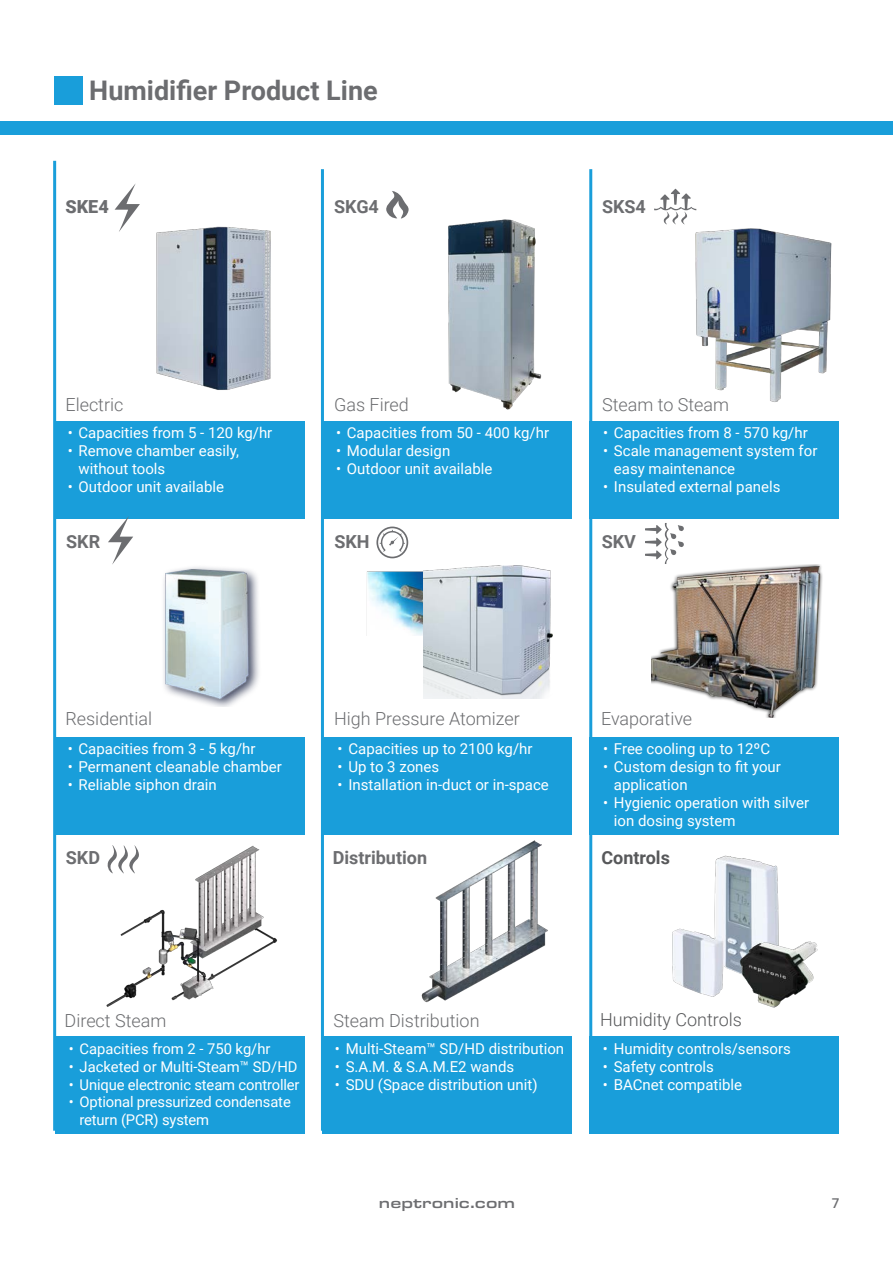
<style>
.page{position:relative;width:893px;height:1263px;background:#fff}
.page>*{position:absolute;margin:0;border:0;box-sizing:border-box;transform-origin:0 0}
.t1{font:700 27px "Roboto";color:#6c6d70}
.t2{font:300 18px "Roboto";color:#6c6d70}
.t3{font:700 18px "Roboto";color:#6c6d70}
.t4{font:300 18px "Roboto";color:#57585a}
.t5{font:700 18px "Roboto";color:#57585a}
.t6{font:900 18px "Roboto";color:#6c6d70}
.t7{font:15px/18px "Roboto";color:#fff}
.t8{font:500 15px "Eurostile Ext";color:#6c6d70}
.t9{font:14.85px/17.7px "Roboto";letter-spacing:-.01em;color:#fff}
.t10{font:500 13.5px "Roboto";color:#6c6d70}
</style>
<div class="page">
<div style="left:0;top:122px;width:893px;height:13px;background:#199eda"></div>
<div style="left:589px;top:1036px;width:250px;height:97px;background:#199eda"></div>
<div style="left:589px;top:737px;width:250px;height:97px;background:#199eda"></div>
<div style="left:589px;top:422px;width:250px;height:97px;background:#199eda"></div>
<div style="left:322px;top:1036px;width:250px;height:97px;background:#199eda"></div>
<div style="left:322px;top:737px;width:250px;height:97px;background:#199eda"></div>
<div style="left:322px;top:422px;width:250px;height:97px;background:#199eda"></div>
<div style="left:55px;top:1036px;width:250px;height:97px;background:#199eda"></div>
<div style="left:55px;top:737px;width:250px;height:97px;background:#199eda"></div>
<div style="left:55px;top:422px;width:250px;height:97px;background:#199eda"></div>
<img style="left:156px;top:226px;width:115px;height:164px">
<img style="left:652px;top:565px;width:171px;height:153px">
<img style="left:448px;top:219px;width:94px;height:191px">
<img style="left:163px;top:567px;width:96px;height:139px">
<img style="left:106px;top:845px;width:172px;height:162px">
<hr style="left:321px;top:169px;width:3px;height:962px;background:#199eda">
<hr style="left:589px;top:169px;width:3px;height:962px;background:#199eda">
<hr style="left:53px;top:161px;width:3px;height:970px;background:#199eda">
<img style="left:695px;top:228px;width:137px;height:174px">
<img style="left:366px;top:571px;width:57px;height:65px">
<img style="left:423px;top:566px;width:129px;height:132px">
<img style="left:672px;top:855px;width:107px;height:142px">
<img style="left:729px;top:927px;width:89px;height:81px">
<svg style="left:386px;top:191px;width:23px;height:28px"></svg>
<svg style="left:106px;top:845px;width:33px;height:29px"></svg>
<svg style="left:654px;top:189px;width:42px;height:36px"></svg>
<svg style="left:376px;top:526px;width:32px;height:32px"></svg>
<svg style="left:645px;top:523px;width:39px;height:41px"></svg>
<svg style="left:115px;top:183px;width:25px;height:49px"></svg>
<svg style="left:108px;top:516px;width:25px;height:49px"></svg>
<img style="left:421px;top:840px;width:127px;height:163px">
<div style="left:54px;top:76px;width:28px;height:29px;background:#199eda"></div>
<p class="t1" style="left:89px;top:71px;width:290px">Humidifier Product Line</p>
<p class="t6" style="left:65px;top:194px;width:45px">SKE4</p>
<p class="t3" style="left:334px;top:194px;width:46px">SKG4</p>
<p class="t3" style="left:602px;top:194px;width:45px">SKS4</p>
<p class="t2" style="left:65px;top:392px;width:59px">Electric</p>
<p class="t2" style="left:334px;top:392px;width:76px">Gas Fired</p>
<p class="t2" style="left:602px;top:392px;width:129px">Steam to Steam</p>
<p class="t7" style="left:68px;top:423px;width:206px">• Capacities from 5 - 120 kg/hr</p>
<p class="t7" style="left:79px;top:441px;width:162px;text-indent:-11px">• Remove chamber easily, without tools</p>
<p class="t7" style="left:68px;top:477px;width:158px">• Outdoor unit available</p>
<p class="t7" style="left:336px;top:423px;width:215px">• Capacities from 50 - 400 kg/hr</p>
<p class="t7" style="left:336px;top:441px;width:116px">• Modular design</p>
<p class="t7" style="left:336px;top:459px;width:158px">• Outdoor unit available</p>
<p class="t7" style="left:603px;top:423px;width:206px">• Capacities from 8 - 570 kg/hr</p>
<p class="t7" style="left:614px;top:441px;width:205px;text-indent:-11px">• Scale management system for easy maintenance</p>
<p class="t7" style="left:603px;top:477px;width:179px">• Insulated external panels</p>
<p class="t3" style="left:66px;top:529px;width:35px">SKR</p>
<p class="t3" style="left:334px;top:529px;width:37px">SKH</p>
<p class="t3" style="left:602px;top:529px;width:36px">SKV</p>
<p class="t2" style="left:65px;top:706px;width:88px">Residential</p>
<p class="t2" style="left:334px;top:706px;width:187px">High Pressure Atomizer</p>
<p class="t2" style="left:601px;top:706px;width:93px">Evaporative</p>
<p class="t7" style="left:68px;top:739px;width:189px">• Capacities from 3 - 5 kg/hr</p>
<p class="t7" style="left:68px;top:757px;width:216px">• Permanent cleanable chamber</p>
<p class="t7" style="left:68px;top:775px;width:151px">• Reliable siphon drain</p>
<p class="t7" style="left:338px;top:739px;width:196px">• Capacities up to 2100 kg/hr</p>
<p class="t7" style="left:338px;top:757px;width:103px">• Up to 3 zones</p>
<p class="t7" style="left:338px;top:775px;width:213px">• Installation in-duct or in-space</p>
<p class="t7" style="left:603px;top:739px;width:168px">• Free cooling up to 12ºC</p>
<p class="t7" style="left:614px;top:757px;width:168px;text-indent:-11px">• Custom design to fit your application</p>
<p class="t7" style="left:614px;top:793px;width:197px;text-indent:-11px">• Hygienic operation with silver ion dosing system</p>
<p class="t3" style="left:66px;top:845px;width:36px">SKD</p>
<p class="t3" style="left:333px;top:845px;width:96px">Distribution</p>
<p class="t5" style="left:601px;top:845px;width:70px">Controls</p>
<p class="t2" style="left:65px;top:1007px;width:103px">Direct Steam</p>
<p class="t2" style="left:333px;top:1007px;width:148px">Steam Distribution</p>
<p class="t4" style="left:600px;top:1007px;width:143px">Humidity Controls</p>
<p class="t9" style="left:69px;top:1039px;width:203px">• Capacities from 2 - 750 kg/hr</p>
<p class="t9" style="left:69px;top:1057px;width:230px">• Jacketed or Multi-Steam™ SD/HD</p>
<p class="t9" style="left:69px;top:1075px;width:232px">• Unique electronic steam controller</p>
<p class="t9" style="left:80px;top:1093px;width:213px;text-indent:-11px">• Optional pressurized condensate return (PCR) system</p>
<p class="t7" style="left:335px;top:1039px;width:231px">• Multi-Steam™ SD/HD distribution</p>
<p class="t7" style="left:335px;top:1057px;width:181px">• S.A.M. &amp; S.A.M.E2 wands</p>
<p class="t7" style="left:335px;top:1075px;width:204px">• SDU (Space distribution unit)</p>
<p class="t7" style="left:603px;top:1039px;width:190px">• Humidity controls/sensors</p>
<p class="t7" style="left:603px;top:1057px;width:112px">• Safety controls</p>
<p class="t7" style="left:603px;top:1075px;width:141px">• BACnet compatible</p>
<p class="t8" style="left:379px;top:1192px;width:138px">neptronic.com</p>
<p class="t10" style="left:832px;top:1194px;width:9px">7</p>
</div>
